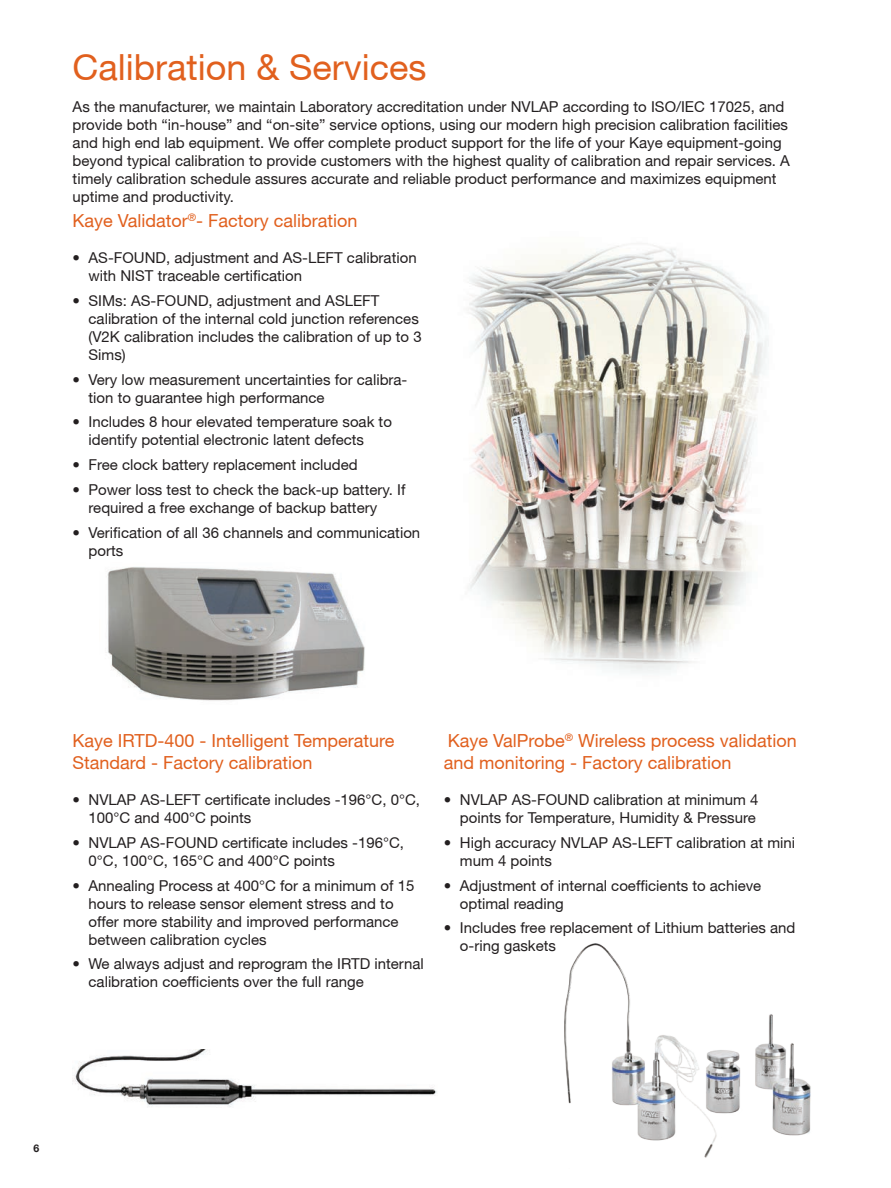
<style>
.page{position:relative;width:891px;height:1188px;background:#fff}
.page>*{position:absolute;margin:0;border:0;box-sizing:border-box;transform-origin:0 0}
.t1{font:36px "Helvetica Neue";color:#e1601e}
.t2{font:18px/21.6px "Helvetica Neue";color:#e1601e}
.t3{font:15px/18px "Helvetica Neue";color:#231f20}
.t4{font:700 10.5px "Helvetica Neue";color:#231f20}
</style>
<div class="page">
<img style="left:107px;top:567px;width:258px;height:134px">
<img style="left:72px;top:1050px;width:365px;height:57px">
<img style="left:468px;top:245px;width:301px;height:428px">
<img style="left:564px;top:943px;width:247px;height:215px">
<p class="t1" style="left:73px;top:45px;width:355px">Calibration &amp; Services</p>
<p class="t3" style="left:73px;top:98px;width:719px">As the manufacturer, we maintain Laboratory accreditation under NVLAP according to ISO/IEC 17025, and provide both “in-house” and “on-site” service options, using our modern high precision calibration facilities and high end lab equipment. We offer complete product support for the life of your Kaye equipment-going beyond typical calibration to provide customers with the highest quality of calibration and repair services. A timely calibration schedule assures accurate and reliable product performance and maximizes equipment uptime and productivity.</p>
<p class="t2" style="left:72px;top:210px;width:287px">Kaye Validator<sup>®</sup>- Factory calibration</p>
<p class="t3" style="left:89px;top:249px;width:330px;text-indent:-16px">• AS-FOUND, adjustment and AS-LEFT calibration with NIST traceable certification</p>
<p class="t3" style="left:89px;top:291px;width:335px;text-indent:-16px">• SIMs: AS-FOUND, adjustment and ASLEFT calibration of the internal cold junction references (V2K calibration includes the calibration of up to 3<br>Sims)</p>
<p class="t3" style="left:89px;top:370px;width:320px;text-indent:-16px">• Very low measurement uncertainties for calibra&shy;tion to guarantee high performance</p>
<p class="t3" style="left:89px;top:413px;width:305px;text-indent:-16px">• Includes 8 hour elevated temperature soak to identify potential electronic latent defects</p>
<p class="t3" style="left:72px;top:456px;width:287px">• Free clock battery replacement included</p>
<p class="t3" style="left:89px;top:480px;width:318px;text-indent:-16px">• Power loss test to check the back-up battery. If required a free exchange of backup battery</p>
<p class="t3" style="left:89px;top:523px;width:333px;text-indent:-16px">• Verification of all 36 channels and communication ports</p>
<p class="t2" style="left:72px;top:730px;width:324px">Kaye IRTD-400 - Intelligent Temperature<br>Standard - Factory calibration</p>
<p class="t3" style="left:89px;top:790px;width:333px;text-indent:-16px">• NVLAP AS-LEFT certificate includes -196°C, 0°C,<br>100°C and 400°C points</p>
<p class="t3" style="left:89px;top:833px;width:317px;text-indent:-16px">• NVLAP AS-FOUND certificate includes -196°C,<br>0°C, 100°C, 165°C and 400°C points</p>
<p class="t3" style="left:89px;top:876px;width:327px;text-indent:-16px">• Annealing Process at 400°C for a minimum of 15 hours to release sensor element stress and to offer more stability and improved performance between calibration cycles</p>
<p class="t3" style="left:89px;top:955px;width:337px;text-indent:-16px">• We always adjust and reprogram the IRTD internal calibration coefficients over the full range</p>
<p class="t2" style="left:444px;top:730px;width:355px">Kaye ValProbe<sup>®</sup> Wireless process validation and monitoring - Factory calibration</p>
<p class="t3" style="left:444px;top:790px;width:316px;text-align:right">• NVLAP AS-FOUND calibration at minimum 4 points for Temperature, Humidity &amp; Pressure</p>
<p class="t3" style="left:460px;top:833px;width:337px;text-indent:-16px">• High accuracy NVLAP AS-LEFT calibration at mini mum 4 points</p>
<p class="t3" style="left:460px;top:876px;width:303px;text-indent:-16px">• Adjustment of internal coefficients to achieve optimal reading</p>
<p class="t3" style="left:460px;top:919px;width:337px;text-indent:-16px">• Includes free replacement of Lithium batteries and o-ring gaskets</p>
<p class="t4" style="left:33px;top:1142px;width:7px">6</p>
</div>
